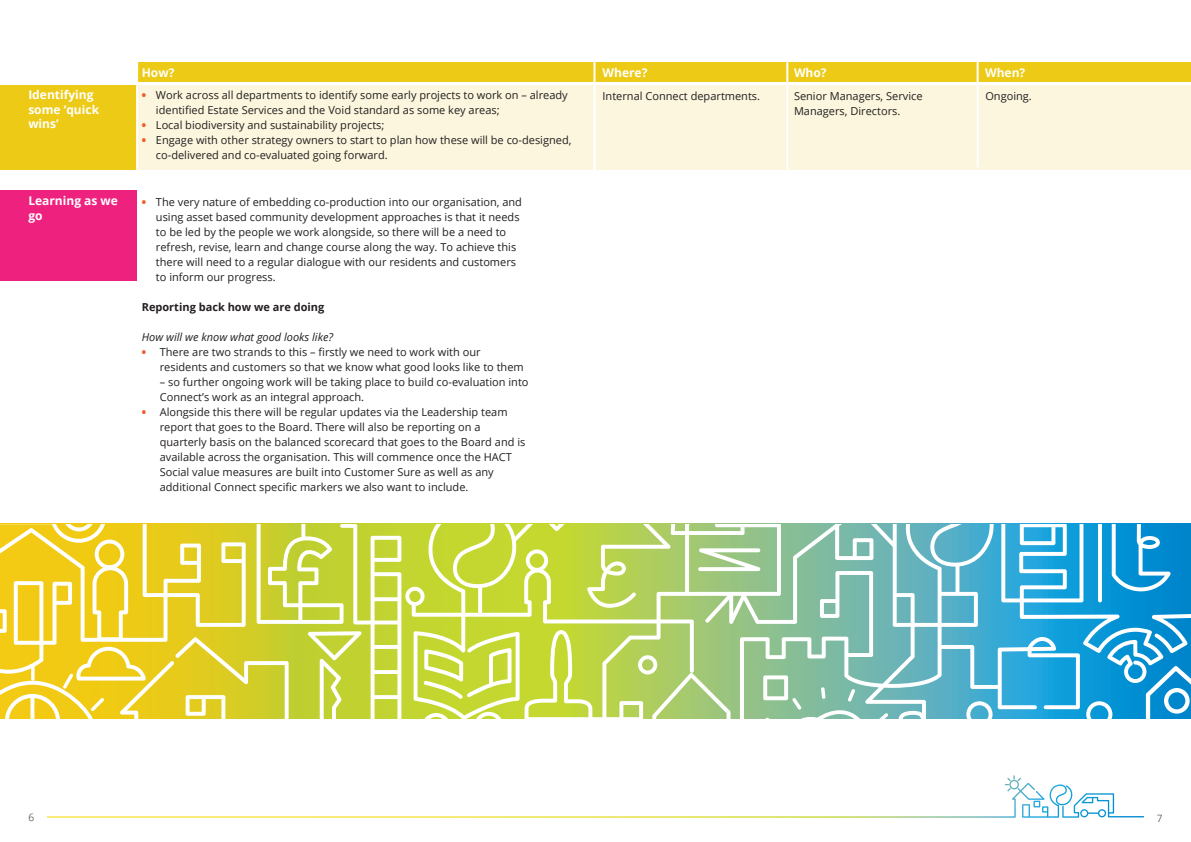
<style>
.page{position:relative;width:1191px;height:842px;background:#fff}
.page>*{position:absolute;margin:0;border:0;box-sizing:border-box;transform-origin:0 0}
.large_pull_out_text{font:700 12px/14.4px "Open Sans";color:#fff}
.Main_body_text{font:11px/15px "Open Sans";color:#231f20}
.bulleted_body_text{font:italic 11px "Open Sans";color:#231f20}
.bulleted_body_text-2{font:700 11px "Open Sans";color:#231f20}
.t1{font:300 10px "Open Sans";color:#231f20}
.s1{font-weight:800;color:#f15a2a}
</style>
<div class="page">
<svg style="left:47px;top:775px;width:1026px;height:43px"></svg>
<div style="left:28px;top:85px;width:1163px;height:85px;background:#fbf6dd"></div>
<div style="left:0;top:85px;width:136px;height:85px;background:#edca15"></div>
<div style="left:137px;top:62px;width:1054px;height:20px;background:#edca15"></div>
<hr style="left:593px;top:55px;width:2px;height:120px;background:#fff">
<hr style="left:136px;top:57px;width:2px;height:118px;background:#fff">
<hr style="left:786px;top:55px;width:2px;height:115px;background:#fff">
<hr style="left:976px;top:55px;width:2px;height:112px;background:#fff">
<div style="left:0;top:190px;width:136px;height:90px;background:#ee217f"></div>
<svg style="left:0;top:524px;width:1191px;height:195px"></svg>
<p class="large_pull_out_text" style="left:28px;top:87px;width:72px">Identifying some ‘quick wins’</p>
<p class="large_pull_out_text" style="left:28px;top:194px;width:91px">Learning as we</p>
<p class="large_pull_out_text" style="left:28px;top:208px;width:16px">go</p>
<p class="large_pull_out_text" style="left:142px;top:65px;width:34px">How?</p>
<p class="large_pull_out_text" style="left:602px;top:65px;width:46px">Where?</p>
<p class="large_pull_out_text" style="left:794px;top:65px;width:34px">Who?</p>
<p class="large_pull_out_text" style="left:985px;top:65px;width:42px">When?</p>
<p class="Main_body_text" style="left:142px;top:88px;width:427px"><span class="s1">•</span> Work across all departments to identify some early projects to work on – already</p>
<p class="Main_body_text" style="left:985px;top:88px;width:48px">Ongoing.</p>
<p class="Main_body_text" style="left:156px;top:103px;width:345px">identified Estate Services and the Void standard as some key areas;</p>
<p class="Main_body_text" style="left:142px;top:118px;width:244px"><span class="s1">•</span> Local biodiversity and sustainability projects;</p>
<p class="Main_body_text" style="left:156px;top:133px;width:417px;text-indent:-14px"><span class="s1">•</span> Engage with other strategy owners to start to plan how these will be co-designed, co-delivered and co-evaluated going forward.</p>
<p class="Main_body_text" style="left:602px;top:88px;width:159px">Internal Connect departments.</p>
<p class="Main_body_text" style="left:794px;top:88px;width:130px">Senior Managers, Service<br>Managers, Directors.</p>
<p class="Main_body_text" style="left:156px;top:194px;width:367px;text-indent:-14px"><span class="s1">•</span> The very nature of embedding co-production into our organisation, and using asset based community development approaches is that it needs to be led by the people we work alongside, so there will be a need to refresh, revise, learn and change course along the way. To achieve this there will need to a regular dialogue with our residents and customers to inform our progress.</p>
<p class="bulleted_body_text-2" style="left:142px;top:299px;width:184px">Reporting back how we are doing</p>
<p class="bulleted_body_text" style="left:142px;top:329px;width:193px">How will we know what good looks like?</p>
<p class="Main_body_text" style="left:160px;top:344px;width:365px;text-indent:-18px"><span class="s1">•</span> There are two strands to this – firstly we need to work with our residents and customers so that we know what good looks like to them</p>
<p class="Main_body_text" style="left:160px;top:374px;width:370px">– so further ongoing work will be taking place to build co-evaluation into<br>Connect’s work as an integral approach.</p>
<p class="Main_body_text" style="left:160px;top:404px;width:367px;text-indent:-18px"><span class="s1">•</span> Alongside this there will be regular updates via the Leadership team report that goes to the Board. There will also be reporting on a quarterly basis on the balanced scorecard that goes to the Board and is available across the organisation. This will commence once the HACT Social value measures are built into Customer Sure as well as any additional Connect specific markers we also want to include.</p>
<p class="t1" style="left:28px;top:811px;width:7px">6</p>
<p class="t1" style="left:1156px;top:811px;width:7px">7</p>
</div>
